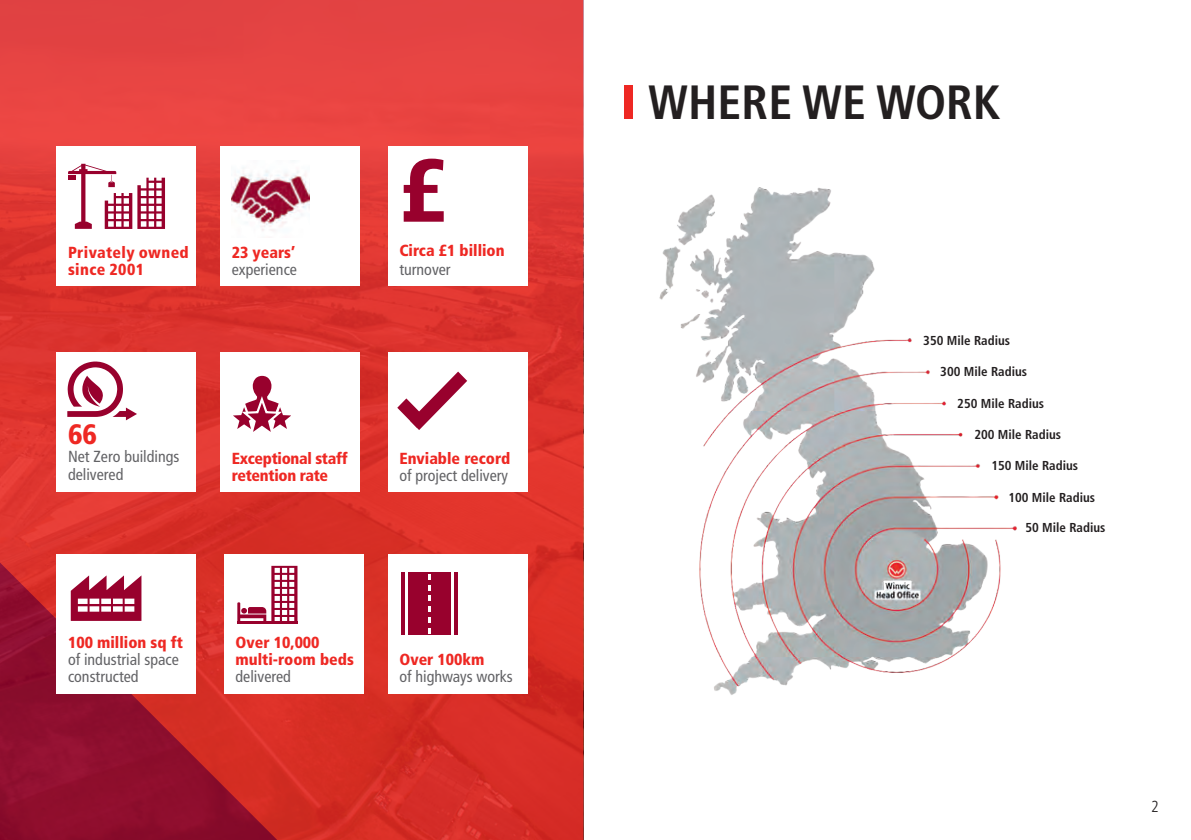
<style>
.page{position:relative;width:1191px;height:840px;background:#fff}
.page>*{position:absolute;margin:0;border:0;box-sizing:border-box;transform-origin:0 0}
.t1{font:700 condensed 48px "Frutiger LT Std";color:#231f20}
.t2{font:900 condensed 28px "Frutiger LT Std";color:#ee2823}
.t3{font:condensed 16px/18px "Frutiger LT Std";color:#636366}
.t4{font:900 condensed 16px/17px "Frutiger LT Std";color:#ee2823}
.t5{font:900 condensed 16px/17px "Frutiger LT Std";letter-spacing:-.02em;color:#ee2823}
.t6{font:900 condensed 16px/17px "Frutiger LT Std";letter-spacing:.025em;color:#ee2823}
.t7{font:300 condensed 16px "Frutiger LT Std";color:#231f20}
.t8{font:700 condensed 13px "Frutiger LT Std";color:#231f20}
</style>
<div class="page">
<svg style="left:0;top:0;width:583px;height:839px;background:#d53332"></svg>
<div style="left:57px;top:146px;width:139px;height:140px;background:#fff"></div>
<div style="left:57px;top:352px;width:139px;height:139px;background:#fff"></div>
<div style="left:224px;top:553px;width:140px;height:140px;background:#fff"></div>
<div style="left:220px;top:146px;width:140px;height:140px;background:#fff"></div>
<div style="left:220px;top:352px;width:140px;height:139px;background:#fff"></div>
<div style="left:388px;top:553px;width:139px;height:140px;background:#fff"></div>
<div style="left:388px;top:146px;width:139px;height:140px;background:#fff"></div>
<div style="left:388px;top:352px;width:139px;height:139px;background:#fff"></div>
<svg style="left:237px;top:565px;width:60px;height:58px"></svg>
<svg style="left:233px;top:375px;width:58px;height:57px"></svg>
<svg style="left:404px;top:158px;width:40px;height:63px"></svg>
<div style="left:624px;top:85px;width:8px;height:34px;background:#ee2823"></div>
<svg style="left:397px;top:371px;width:70px;height:59px"></svg>
<svg style="left:68px;top:164px;width:97px;height:65px"></svg>
<hr style="left:401px;top:572px;width:3px;height:62px;background:#98012d">
<hr style="left:454px;top:572px;width:3px;height:62px;background:#98012d">
<div style="left:408px;top:572px;width:42px;height:62px;background:#98012d"></div>
<svg style="left:428px;top:574px;width:2px;height:59px"></svg>
<svg style="left:67px;top:361px;width:70px;height:59px"></svg>
<div style="left:57px;top:553px;width:139px;height:140px;background:#fff"></div>
<svg style="left:71px;top:575px;width:70px;height:45px"></svg>
<img style="left:232px;top:167px;width:77px;height:64px">
<img style="left:659px;top:187px;width:358px;height:508px">
<p class="t6" style="left:68px;top:243px;width:122px">Privately owned since 2001</p>
<p class="t4" style="left:232px;top:243px;width:65px">23 years’</p>
<p class="t3" style="left:232px;top:260px;width:67px">experience</p>
<p class="t4" style="left:399px;top:241px;width:107px">Circa £1 billion</p>
<p class="t3" style="left:399px;top:260px;width:53px">turnover</p>
<h2 class="t2" style="left:68px;top:417px;width:31px">66</h2>
<p class="t3" style="left:68px;top:447px;width:113px">Net Zero buildings delivered</p>
<p class="t5" style="left:232px;top:449px;width:117px">Exceptional staff retention rate</p>
<p class="t4" style="left:399px;top:449px;width:112px">Enviable record</p>
<p class="t3" style="left:399px;top:466px;width:110px">of project delivery</p>
<p class="t4" style="left:68px;top:633px;width:116px">100 million sq ft</p>
<p class="t3" style="left:68px;top:650px;width:112px;line-height:17px">of industrial space constructed</p>
<p class="t4" style="left:236px;top:633px;width:120px">Over 10,000 multi-room beds</p>
<p class="t3" style="left:236px;top:667px;width:57px">delivered</p>
<p class="t4" style="left:399px;top:650px;width:87px">Over 100km</p>
<p class="t3" style="left:399px;top:667px;width:115px">of highways works</p>
<h1 class="t1" style="left:648px;top:73px;width:354px">WHERE WE WORK</h1>
<p class="t8" style="left:923px;top:332px;width:88px">350 Mile Radius</p>
<p class="t8" style="left:940px;top:363px;width:88px">300 Mile Radius</p>
<p class="t8" style="left:957px;top:395px;width:88px">250 Mile Radius</p>
<p class="t8" style="left:974px;top:426px;width:88px">200 Mile Radius</p>
<p class="t8" style="left:991px;top:458px;width:88px">150 Mile Radius</p>
<p class="t8" style="left:1008px;top:489px;width:88px">100 Mile Radius</p>
<p class="t8" style="left:1025px;top:519px;width:81px">50 Mile Radius</p>
<p class="t7" style="left:1151px;top:797px;width:9px">2</p>
</div>
